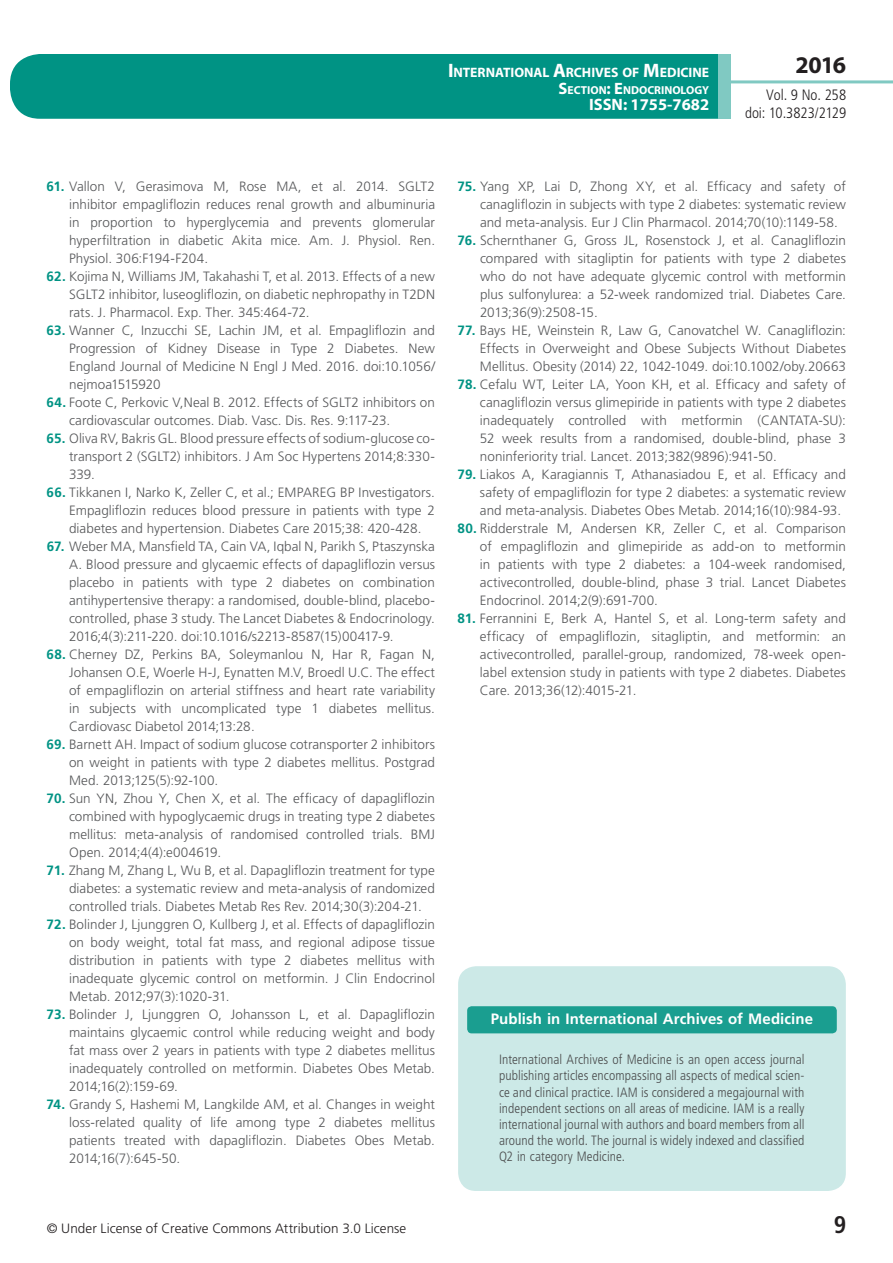
<style>
.page{position:relative;width:893px;height:1263px;background:#fff}
.page>*{position:absolute;margin:0;border:0;box-sizing:border-box;transform-origin:0 0}
.t1{font:700 24px "Myriad Pro";color:#231f20}
.t2{font:700 condensed 24px "Frutiger LT Std";color:#231f20}
.t3{font:700 16.5px "Myriad Pro";color:#fff}
.t4{font:700 15px "Frutiger LT Std";letter-spacing:.005em;color:#fff}
.t5{font:300 condensed 15px/18px "Frutiger LT Std";color:#231f20;text-align:right}
.t6{font:700 13.65px "Myriad Pro";letter-spacing:-.005em;color:#fff}
.t7{font:300 13.5px/18px "Frutiger LT Std";color:#57585a;text-align:justify}
.t8{font:300 condensed 13.5px/16.2px "Frutiger LT Std";letter-spacing:.01em;color:#4b4c4d;text-align:justify}
.t9{font:300 13.5px "Frutiger LT Std";letter-spacing:.005em;color:#231f20}
.t10{font:700 11.55px "Myriad Pro";color:#fff}
.s1{font-size:19.5px}
.s2{font-size:16.5px}
.s3{font-weight:700;color:#009384}
</style>
<div class="page">
<div style="left:10px;top:54px;width:775px;height:65px;background:#009384;border-radius:30px"></div>
<div style="left:732px;top:0;width:161px;height:157px;background:#fff"></div>
<hr style="left:730px;top:80px;width:163px;height:3px;background:#80c9c2">
<div style="left:718px;top:54px;width:13px;height:65px;background:#80c9c2"></div>
<div style="left:458px;top:966px;width:388px;height:225px;background:#cce9e7;border-radius:18px"></div>
<div style="left:467px;top:1006px;width:370px;height:27px;background:#1a9e90;border-radius:4px"></div>
<p class="t6" style="left:448px;top:64px;width:263px"><span class="s1">I</span>NTERNATIONAL <span class="s1">A</span>RCHIVES OF <span class="s1">M</span>EDICINE</p>
<p class="t10" style="left:559px;top:82px;width:152px"><span class="s2">S</span>ECTION<span class="s2">: E</span>NDOCRINOLOGY</p>
<p class="t3" style="left:589px;top:94px;width:122px">ISSN: 1755-7682</p>
<h1 class="t1" style="left:795px;top:49px;width:52px">2016</h1>
<p class="t5" style="left:745px;top:86px;width:103px">Vol. 9 No. 258 doi: 10.3823/2129</p>
<p class="t7" style="left:69px;top:178px;width:367px;text-indent:-23px"><span class="s3">61.</span> Vallon V, Gerasimova M, Rose MA, et al. 2014. SGLT2 inhibitor empagliflozin reduces renal growth and albuminuria in proportion to hyperglycemia and prevents glomerular hyperfiltration in diabetic Akita mice. Am. J. Physiol. Ren.<br>Physiol. 306:F194-F204.</p>
<p class="t7" style="left:69px;top:268px;width:367px;text-indent:-22px"><span class="s3">62.</span> Kojima N, Williams JM, Takahashi T, et al. 2013. Effects of a new SGLT2 inhibitor, luseogliflozin, on diabetic nephropathy in T2DN rats. J. Pharmacol. Exp. Ther. 345:464-72.</p>
<p class="t7" style="left:69px;top:322px;width:367px;text-indent:-22px"><span class="s3">63.</span> Wanner C, Inzucchi SE, Lachin JM, et al. Empagliflozin and Progression of Kidney Disease in Type 2 Diabetes. New England Journal of Medicine N Engl J Med. 2016. doi:10.1056/ nejmoa1515920</p>
<p class="t7" style="left:69px;top:394px;width:367px;text-indent:-23px"><span class="s3">64.</span> Foote C, Perkovic V,Neal B. 2012. Effects of SGLT2 inhibitors on cardiovascular outcomes. Diab. Vasc. Dis. Res. 9:117-23.</p>
<p class="t7" style="left:69px;top:430px;width:367px;text-indent:-22px"><span class="s3">65.</span> Oliva RV, Bakris GL. Blood pressure effects of sodium-glucose co&shy;transport 2 (SGLT2) inhibitors. J Am Soc Hypertens 2014;8:330- 339.</p>
<p class="t7" style="left:69px;top:484px;width:367px;text-indent:-23px"><span class="s3">66.</span> Tikkanen I, Narko K, Zeller C, et al.; EMPAREG BP Investigators.<br>Empagliflozin reduces blood pressure in patients with type 2 diabetes and hypertension. Diabetes Care 2015;38: 420-428.</p>
<p class="t7" style="left:69px;top:538px;width:367px;text-indent:-22px"><span class="s3">67.</span> Weber MA, Mansfield TA, Cain VA, Iqbal N, Parikh S, Ptaszynska A. Blood pressure and glycaemic effects of dapagliflozin versus placebo in patients with type 2 diabetes on combination antihypertensive therapy: a randomised, double-blind, placebo&shy;controlled, phase 3 study. The Lancet Diabetes &amp; Endocrinology.<br>2016;4(3):211-220. doi:10.1016/s2213-8587(15)00417-9.</p>
<p class="t7" style="left:69px;top:646px;width:367px;text-indent:-23px"><span class="s3">68.</span> Cherney DZ, Perkins BA, Soleymanlou N, Har R, Fagan N, Johansen O.E, Woerle H-J, Eynatten M.V, Broedl U.C. The effect of empagliflozin on arterial stiffness and heart rate variability in subjects with uncomplicated type 1 diabetes mellitus.<br>Cardiovasc Diabetol 2014;13:28.</p>
<p class="t7" style="left:69px;top:736px;width:367px;text-indent:-22px"><span class="s3">69.</span> Barnett AH. Impact of sodium glucose cotransporter 2 inhibitors on weight in patients with type 2 diabetes mellitus. Postgrad Med. 2013;125(5):92-100.</p>
<p class="t7" style="left:69px;top:790px;width:367px;text-indent:-23px"><span class="s3">70.</span> Sun YN, Zhou Y, Chen X, et al. The efficacy of dapagliflozin combined with hypoglycaemic drugs in treating type 2 diabetes mellitus: meta-analysis of randomised controlled trials. BMJ Open. 2014;4(4):e004619.</p>
<p class="t7" style="left:69px;top:862px;width:367px;text-indent:-22px"><span class="s3">71.</span> Zhang M, Zhang L, Wu B, et al. Dapagliflozin treatment for type diabetes: a systematic review and meta-analysis of randomized controlled trials. Diabetes Metab Res Rev. 2014;30(3):204-21.</p>
<p class="t7" style="left:69px;top:916px;width:367px;text-indent:-23px"><span class="s3">72.</span> Bolinder J, Ljunggren O, Kullberg J, et al. Effects of dapagliflozin on body weight, total fat mass, and regional adipose tissue distribution in patients with type 2 diabetes mellitus with inadequate glycemic control on metformin. J Clin Endocrinol Metab. 2012;97(3):1020-31.</p>
<p class="t7" style="left:69px;top:1006px;width:367px;text-indent:-22px"><span class="s3">73.</span> Bolinder J, Ljunggren O, Johansson L, et al. Dapagliflozin maintains glycaemic control while reducing weight and body fat mass over 2 years in patients with type 2 diabetes mellitus inadequately controlled on metformin. Diabetes Obes Metab.<br>2014;16(2):159-69.</p>
<p class="t7" style="left:69px;top:1096px;width:367px;text-indent:-23px"><span class="s3">74.</span> Grandy S, Hashemi M, Langkilde AM, et al. Changes in weight loss-related quality of life among type 2 diabetes mellitus patients treated with dapagliflozin. Diabetes Obes Metab.<br>2014;16(7):645-50.</p>
<p class="t7" style="left:480px;top:178px;width:367px;text-indent:-22px"><span class="s3">75.</span> Yang XP, Lai D, Zhong XY, et al. Efficacy and safety of canagliflozin in subjects with type 2 diabetes: systematic review and meta-analysis. Eur J Clin Pharmacol. 2014;70(10):1149-58.</p>
<p class="t7" style="left:480px;top:232px;width:367px;text-indent:-23px"><span class="s3">76.</span> Schernthaner G, Gross JL, Rosenstock J, et al. Canagliflozin compared with sitagliptin for patients with type 2 diabetes who do not have adequate glycemic control with metformin plus sulfonylurea: a 52-week randomized trial. Diabetes Care.<br>2013;36(9):2508-15.</p>
<p class="t7" style="left:480px;top:322px;width:367px;text-indent:-22px"><span class="s3">77.</span> Bays HE, Weinstein R, Law G, Canovatchel W. Canagliflozin:<br>Effects in Overweight and Obese Subjects Without Diabetes Mellitus. Obesity (2014) 22, 1042-1049. doi:10.1002/oby.20663</p>
<p class="t7" style="left:480px;top:376px;width:367px;text-indent:-22px"><span class="s3">78.</span> Cefalu WT, Leiter LA, Yoon KH, et al. Efficacy and safety of canagliflozin versus glimepiride in patients with type 2 diabetes inadequately controlled with metformin (CANTATA-SU):<br>52 week results from a randomised, double-blind, phase 3 noninferiority trial. Lancet. 2013;382(9896):941-50.</p>
<p class="t7" style="left:480px;top:466px;width:367px;text-indent:-23px"><span class="s3">79.</span> Liakos A, Karagiannis T, Athanasiadou E, et al. Efficacy and safety of empagliflozin for type 2 diabetes: a systematic review and meta-analysis. Diabetes Obes Metab. 2014;16(10):984-93.</p>
<p class="t7" style="left:480px;top:520px;width:367px;text-indent:-23px"><span class="s3">80.</span> Ridderstrale M, Andersen KR, Zeller C, et al. Comparison of empagliflozin and glimepiride as add-on to metformin in patients with type 2 diabetes: a 104-week randomised, activecontrolled, double-blind, phase 3 trial. Lancet Diabetes Endocrinol. 2014;2(9):691-700.</p>
<p class="t7" style="left:480px;top:610px;width:367px;text-indent:-22px"><span class="s3">81.</span> Ferrannini E, Berk A, Hantel S, et al. Long-term safety and efficacy of empagliflozin, sitagliptin, and metformin: an activecontrolled, parallel-group, randomized, 78-week open&shy;label extension study in patients with type 2 diabetes. Diabetes Care. 2013;36(12):4015-21.</p>
<p class="t4" style="left:491px;top:1010px;width:324px">Publish in International Archives of Medicine</p>
<p class="t8" style="left:499px;top:1052px;width:307px">International Archives of Medicine is an open access journal publishing articles encompassing all aspects of medical scien&shy;ce and clinical practice. IAM is considered a megajournal with independent sections on all areas of medicine. IAM is a really international journal with authors and board members from all around the world. The journal is widely indexed and classified Q2 in category Medicine.</p>
<p class="t9" style="left:47px;top:1220px;width:361px">© Under License of Creative Commons Attribution 3.0 License</p>
<h1 class="t2" style="left:834px;top:1210px;width:14px">9</h1>
</div>
